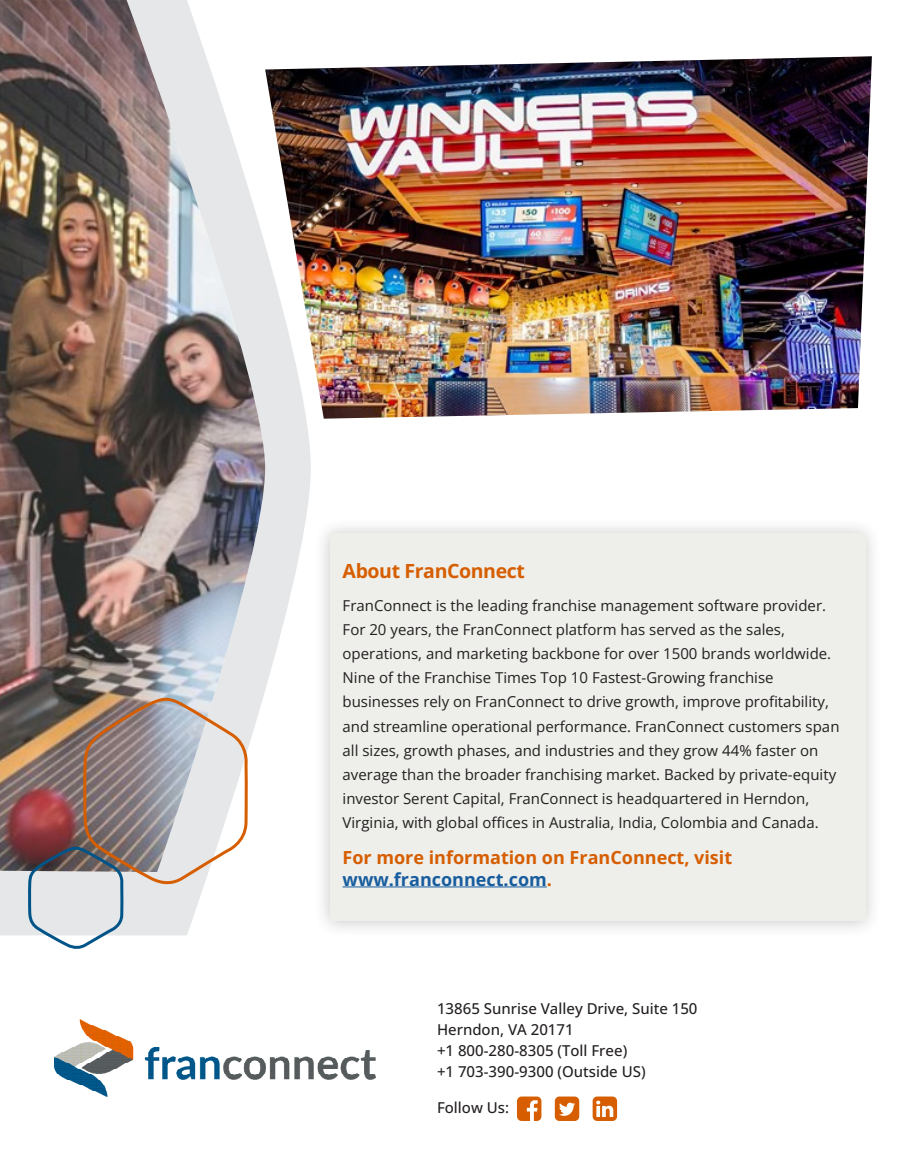
<style>
.page{position:relative;width:905px;height:1175px;background:#fff}
.page>*{position:absolute;margin:0;border:0;box-sizing:border-box;transform-origin:0 0}
.Subhead{font:700 19.5px "Open Sans";letter-spacing:-.02em;color:#d65e00}
.Text{font:700 18px/22.5px "Open Sans";color:#d65e00}
.Text-2{font:15px/24px "Open Sans";color:#231f20}
.Text-3{font:500 15px/21px "Open Sans";color:#231f20}
.s1{color:#175d9e}
</style>
<div class="page">
<svg style="left:517px;top:1096px;width:24px;height:25px"></svg>
<svg style="left:555px;top:1096px;width:24px;height:24px"></svg>
<svg style="left:592px;top:1096px;width:25px;height:24px"></svg>
<img style="left:54px;top:1019px;width:321px;height:77px">
<svg style="left:0;top:418px;width:311px;height:517px"></svg>
<img style="left:0;top:0;width:265px;height:872px">
<svg style="left:127px;top:693px;width:126px;height:194px;background:#c8c3c3"></svg>
<img style="left:27px;top:241px;width:100px;height:708px">
<div style="left:313px;top:517px;width:568px;height:421px;background:#231f20;opacity:.25"></div>
<div style="left:330px;top:533px;width:535px;height:388px;background:#eeeeeb"></div>
<hr style="left:342px;top:886px;width:205px;height:1px;background:#175d9e">
<img style="left:265px;top:56px;width:606px;height:362px">
<p class="Subhead" style="left:342px;top:558px;width:184px">About FranConnect</p>
<p class="Text-2" style="left:342px;top:593px;width:498px">FranConnect is the leading franchise management software provider.<br>For 20 years, the FranConnect platform has served as the sales, operations, and marketing backbone for over 1500 brands worldwide.<br>Nine of the Franchise Times Top 10 Fastest-Growing franchise businesses rely on FranConnect to drive growth, improve profitability, and streamline operational performance. FranConnect customers span all sizes, growth phases, and industries and they grow 44% faster on average than the broader franchising market. Backed by private-equity investor Serent Capital, FranConnect is headquartered in Herndon, Virginia, with global offices in Australia, India, Colombia and Canada.</p>
<p class="Text" style="left:342px;top:845px;width:391px">For more information on FranConnect, visit <span class="s1">www.franconnect.com</span>.</p>
<p class="Text-3" style="left:437px;top:997px;width:262px">13865 Sunrise Valley Drive, Suite 150<br>Herndon, VA 20171<br>+1 800-280-8305 (Toll Free)<br>+1 703-390-9300 (Outside US)</p>
<p class="Text-3" style="left:437px;top:1096px;width:74px">Follow Us:</p>
</div>
